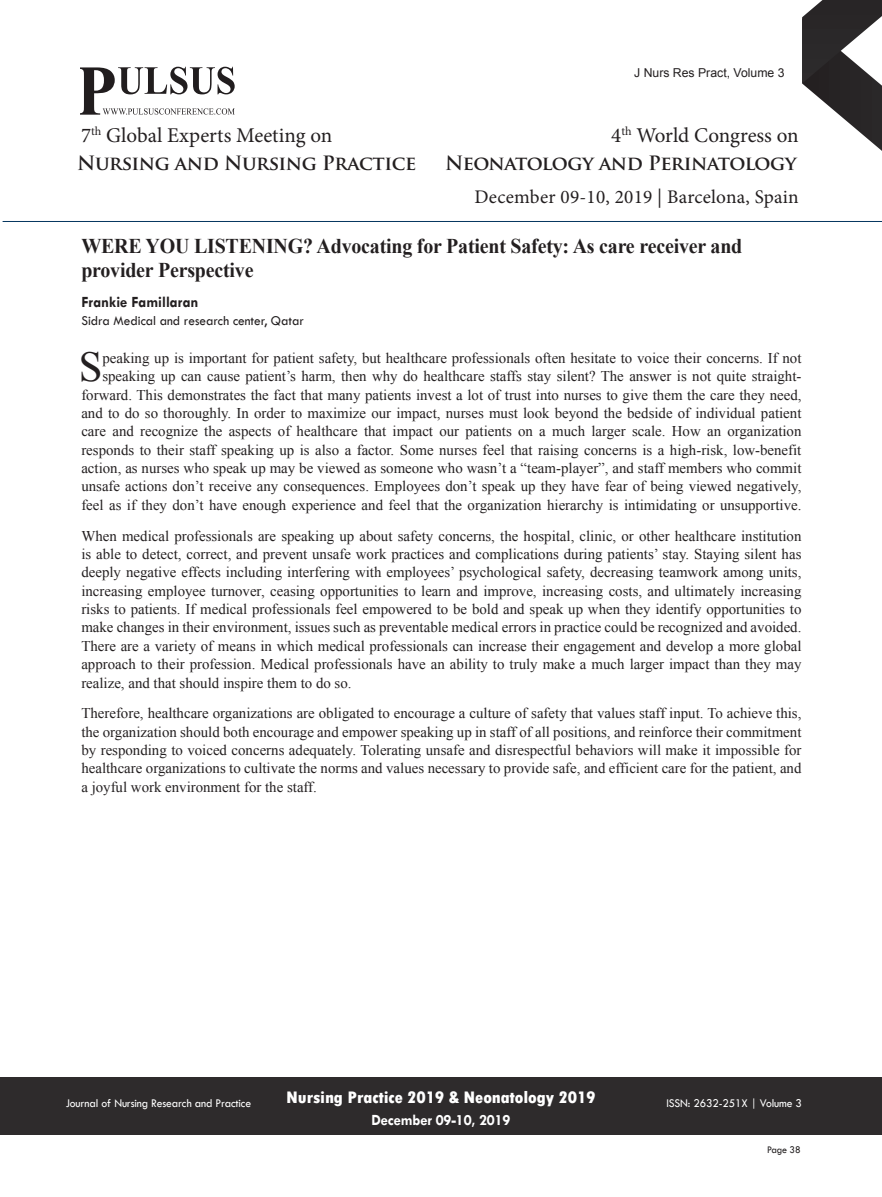
<style>
.page{position:relative;width:882px;height:1197px;background:#fff}
.page>*{position:absolute;margin:0;border:0;box-sizing:border-box;transform-origin:0 0}
.Abstract{font:42.7px "Times New Roman";color:#231f20}
.t1{font:700 21px/24.5px "Times New Roman";letter-spacing:-.01em;color:#231f20;scale:.95 1}
.t2{font:21px "Minion Pro";color:#231f20}
.t3{font:700 19.25px "Trajan Pro";letter-spacing:-.02em;color:#231f20}
.t4{font:19.25px "Minion Pro";letter-spacing:.01em;color:#231f20}
.t5{font:800 condensed 17.5px "Tw Cen";letter-spacing:-.01em;color:#fff;scale:1.1 1}
.t6{font:700 15.75px "Tw Cen";letter-spacing:-.01em;color:#fff;scale:.95 1}
.Name{font:700 15.75px "Tw Cen";color:#231f20;scale:.95 1}
.Abstract-2{font:14.88px/18.4px "Times New Roman";color:#231f20;text-align:justify}
.Affiliation{font:14px "Tw Cen";color:#231f20;scale:.95 1}
.t7{font:12.25px "Tw Cen";letter-spacing:-.01em;color:#fff;scale:.95 1}
.t8{font:12.25px "Arial";color:#231f20}
.t9{font:10.5px "Tw Cen";letter-spacing:-.02em;color:#231f20;scale:.95 1}
</style>
<div class="page">
<svg style="left:802px;top:0;width:80px;height:151px"></svg>
<div style="left:0;top:1077px;width:882px;height:58px;background:#2e2b2c"></div>
<svg style="left:80px;top:67px;width:155px;height:48px"></svg>
<hr style="left:3px;top:221px;width:879px;height:1px;background:#05365f">
<p class="t8" style="left:634px;top:65px;width:152px">J Nurs Res Pract, Volume 3</p>
<h2 class="t2" style="left:81px;top:121px;width:253px">7<sup>th</sup> Global Experts Meeting on</h2>
<h2 class="t2" style="left:611px;top:121px;width:189px">4<sup>th</sup> World Congress on</h2>
<p class="t3" style="left:77px;top:151px;width:341px">Nursing and Nursing Practice</p>
<p class="t3" style="left:445px;top:151px;width:353px">Neonatology and Perinatology</p>
<p class="t4" style="left:474px;top:184px;width:326px">December 09-10, 2019 | Barcelona, Spain</p>
<p class="t1" style="left:81px;top:233px;width:697px">WERE YOU LISTENING? Advocating for Patient Safety: As care receiver and provider Perspective</p>
<p class="Name" style="left:81px;top:293px;width:125px">Frankie Famillaran</p>
<p class="Affiliation" style="left:81px;top:312px;width:236px">Sidra Medical and research center, Qatar</p>
<p class="Abstract" style="left:79px;top:338px;width:25px">S</p>
<p class="Abstract-2" style="left:81px;top:348px;width:722px;text-align:right">peaking up is important for patient safety, but healthcare professionals often hesitate to voice their concerns. If not speaking up can cause patient’s harm, then why do healthcare staffs stay silent? The answer is not quite straight&shy;forward. This demonstrates the fact that many patients invest a lot of trust into nurses to give them the care they need, and to do so thoroughly. In order to maximize our impact, nurses must look beyond the bedside of individual patient care and recognize the aspects of healthcare that impact our patients on a much larger scale. How an organization responds to their staff speaking up is also a factor. Some nurses feel that raising concerns is a high-risk, low-benefit action, as nurses who speak up may be viewed as someone who wasn’t a “team-player”, and staff members who commit unsafe actions don’t receive any consequences. Employees don’t speak up they have fear of being viewed negatively, feel as if they don’t have enough experience and feel that the organization hierarchy is intimidating or unsupportive.</p>
<p class="Abstract-2" style="left:81px;top:526px;width:722px">When medical professionals are speaking up about safety concerns, the hospital, clinic, or other healthcare institution is able to detect, correct, and prevent unsafe work practices and complications during patients’ stay. Staying silent has deeply negative effects including interfering with employees’ psychological safety, decreasing teamwork among units, increasing employee turnover, ceasing opportunities to learn and improve, increasing costs, and ultimately increasing risks to patients. If medical professionals feel empowered to be bold and speak up when they identify opportunities to make changes in their environment, issues such as preventable medical errors in practice could be recognized and avoided.<br>There are a variety of means in which medical professionals can increase their engagement and develop a more global approach to their profession. Medical professionals have an ability to truly make a much larger impact than they may realize, and that should inspire them to do so.</p>
<p class="Abstract-2" style="left:81px;top:704px;width:722px">Therefore, healthcare organizations are obligated to encourage a culture of safety that values staff input. To achieve this, the organization should both encourage and empower speaking up in staff of all positions, and reinforce their commitment by responding to voiced concerns adequately. Tolerating unsafe and disrespectful behaviors will make it impossible for healthcare organizations to cultivate the norms and values necessary to provide safe, and efficient care for the patient, and a joyful work environment for the staff.</p>
<p class="t5" style="left:286px;top:1087px;width:283px">Nursing Practice 2019 &amp; Neonatology 2019</p>
<p class="t6" style="left:372px;top:1111px;width:148px">December 09-10, 2019</p>
<p class="t7" style="left:66px;top:1096px;width:197px">Journal of Nursing Research and Practice</p>
<p class="t7" style="left:666px;top:1095px;width:144px">ISSN: 2632-251X | Volume 3</p>
<p class="t9" style="left:767px;top:1143px;width:37px">Page 38</p>
</div>
